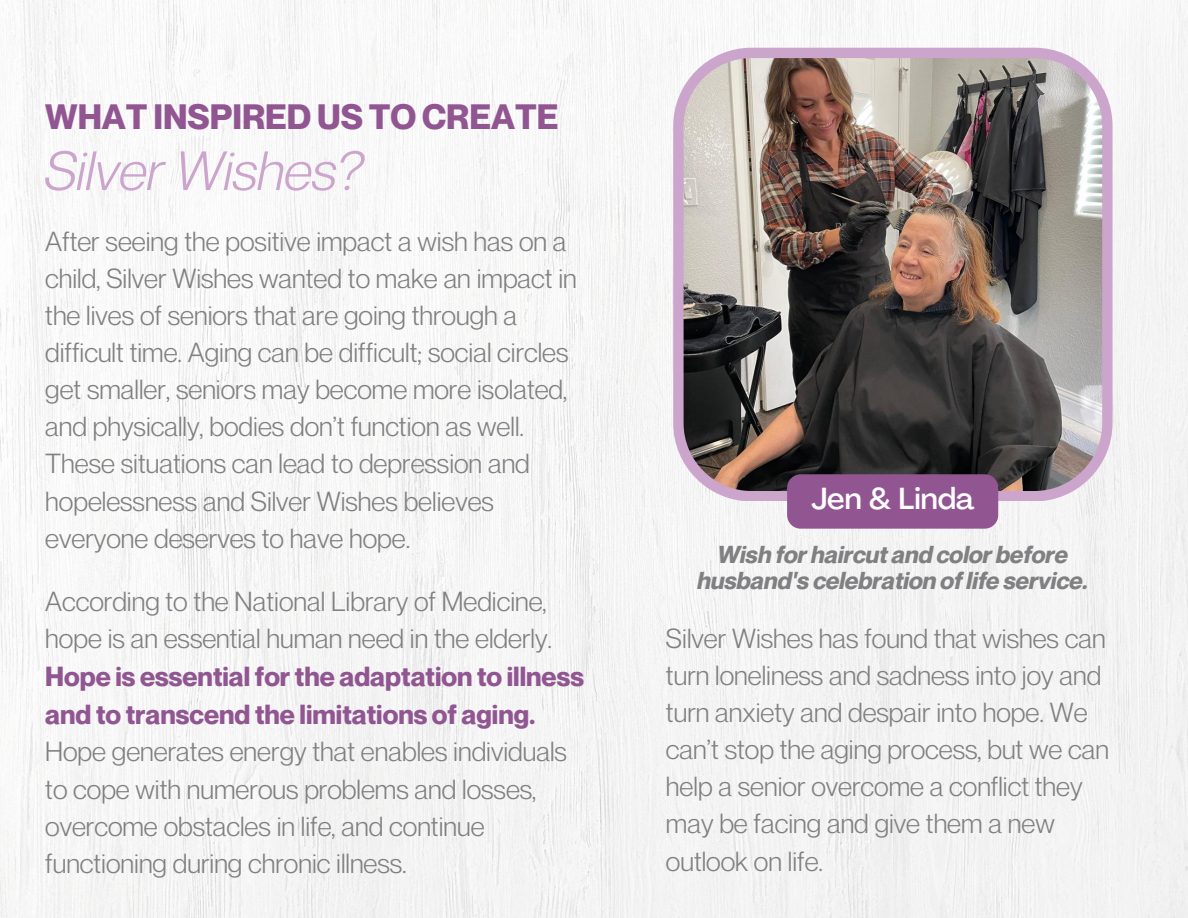
<style>
.page{position:relative;width:1188px;height:918px;background:#f5f5f5}
.page>*{position:absolute;margin:0;border:0;box-sizing:border-box;transform-origin:0 0}
.t1{font:italic 54px "Neue Montreal";color:#cca5cd}
.t2{font:700 34.5px "Neue Montreal";color:#915692}
.t3{font:500 30px "Agrandir";color:#fff}
.t4{font:27px/37.2px "Neue Montreal";color:#808082}
.t5{font:700 27px/38.2px "Neue Montreal";color:#915692}
.t6{font:italic 700 24px/25.8px "Neue Montreal";color:#808082;text-align:center}
</style>
<div class="page">
<img style="left:673px;top:48px;width:440px;height:453px">
<div style="left:787px;top:474px;width:211px;height:55px;background:#915692;border-radius:14px"></div>
<p class="t2" style="left:45px;top:96px;width:515px">WHAT INSPIRED US TO CREATE</p>
<h1 class="t1" style="left:45px;top:138px;width:319px">Silver Wishes?</h1>
<p class="t4" style="left:45px;top:222px;width:533px">After seeing the positive impact a wish has on a child, Silver Wishes wanted to make an impact in the lives of seniors that are going through a difficult time. Aging can be difficult; social circles get smaller, seniors may become more isolated, and physically, bodies don’t function as well.<br>These situations can lead to depression and hopelessness and Silver Wishes believes everyone deserves to have hope.</p>
<p class="t4" style="left:45px;top:582px;width:508px">According to the National Library of Medicine, hope is an essential human need in the elderly.</p>
<p class="t5" style="left:45px;top:657px;width:540px">Hope is essential for the adaptation to illness and to transcend the limitations of aging.</p>
<p class="t4" style="left:45px;top:733px;width:523px">Hope generates energy that enables individuals to cope with numerous problems and losses, overcome obstacles in life, and continue functioning during chronic illness.</p>
<p class="t3" style="left:811px;top:486px;width:165px">Jen &amp; Linda</p>
<p class="t6" style="left:697px;top:542px;width:392px">Wish for haircut and color before husband's celebration of life service.</p>
<p class="t4" style="left:666px;top:619px;width:445px">Silver Wishes has found that wishes can turn loneliness and sadness into joy and turn anxiety and despair into hope. We can’t stop the aging process, but we can help a senior overcome a conflict they may be facing and give them a new outlook on life.</p>
</div>
